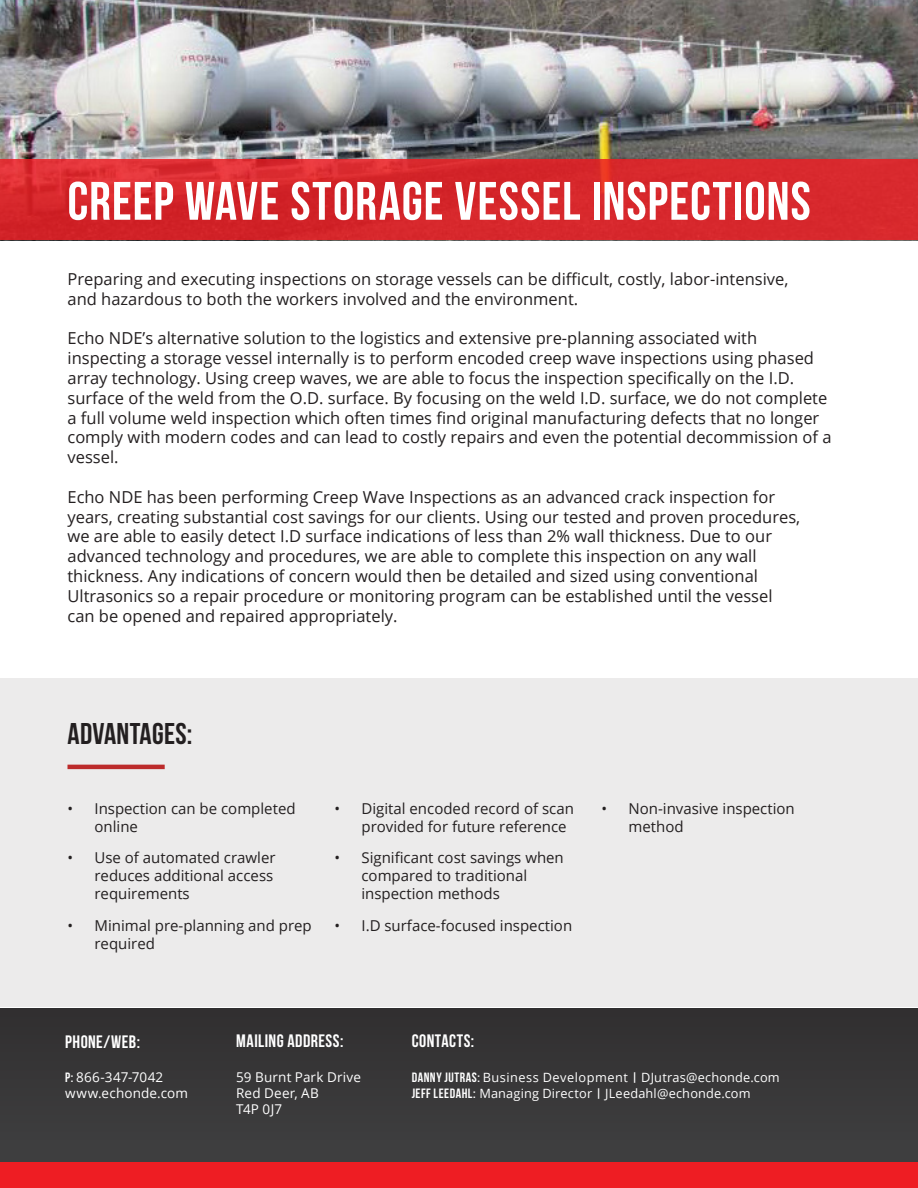
<style>
.page{position:relative;width:918px;height:1188px;background:#fff}
.page>*{position:absolute;margin:0;border:0;box-sizing:border-box;transform-origin:0 0}
.t1{font:700 54px "Bebas Neue";letter-spacing:.02em;color:#fff}
.t2{font:700 30px "Bebas Neue";letter-spacing:.01em;color:#231f20}
.t3{font:700 18px "Bebas Neue";letter-spacing:.025em;color:#fff}
.t4{font:16.5px/19.8px "Open Sans";color:#231f20}
.t5{font:15px/18px "Open Sans";color:#231f20}
.t6{font:13.5px/16.2px "Open Sans";letter-spacing:.015em;color:#fff}
.t7{font:12.75px/16.2px "Open Sans";letter-spacing:.015em;color:#fff}
.s1{font-family:"Bebas Neue";font-weight:700}
.s2{font-family:"Bebas Neue";font-weight:700;font-size:13.5px}
</style>
<div class="page">
<div style="left:0;top:1008px;width:918px;height:180px;background:#383738"></div>
<div style="left:0;top:1163px;width:918px;height:25px;background:#ee1d23"></div>
<div style="left:0;top:678px;width:918px;height:329px;background:#ecebeb"></div>
<img style="left:0;top:0;width:918px;height:160px">
<div style="left:0;top:160px;width:918px;height:80px;background:#d7272c"></div>
<hr style="left:68px;top:765px;width:97px;height:4px;background:#bc2b2b">
<p class="t1" style="left:68px;top:171px;width:745px">CREEP WAVE STORAGE VESSEL INSPECTIONS</p>
<p class="t4" style="left:68px;top:269px;width:722px">Preparing and executing inspections on storage vessels can be difficult, costly, labor-intensive, and hazardous to both the workers involved and the environment.</p>
<p class="t4" style="left:68px;top:328px;width:766px">Echo NDE’s alternative solution to the logistics and extensive pre-planning associated with inspecting a storage vessel internally is to perform encoded creep wave inspections using phased array technology. Using creep waves, we are able to focus the inspection specifically on the I.D. surface of the weld from the O.D. surface. By focusing on the weld I.D. surface, we do not complete a full volume weld inspection which often times find original manufacturing defects that no longer comply with modern codes and can lead to costly repairs and even the potential decommission of a vessel.</p>
<p class="t4" style="left:68px;top:486px;width:734px">Echo NDE has been performing Creep Wave Inspections as an advanced crack inspection for years, creating substantial cost savings for our clients. Using our tested and proven procedures, we are able to easily detect I.D surface indications of less than 2% wall thickness. Due to our advanced technology and procedures, we are able to complete this inspection on any wall thickness. Any indications of concern would then be detailed and sized using conventional Ultrasonics so a repair procedure or monitoring program can be established until the vessel can be opened and repaired appropriately.</p>
<p class="t2" style="left:68px;top:717px;width:127px">ADVANTAGES:</p>
<p class="t5" style="left:94px;top:799px;width:203px;text-indent:-27px">• Inspection can be completed online</p>
<p class="t5" style="left:94px;top:848px;width:183px;text-indent:-27px">• Use of automated crawler reduces additional access requirements</p>
<p class="t5" style="left:94px;top:916px;width:219px;text-indent:-27px">• Minimal pre-planning and prep required</p>
<p class="t5" style="left:362px;top:799px;width:214px;text-indent:-27px">• Digital encoded record of scan provided for future reference</p>
<p class="t5" style="left:362px;top:848px;width:204px;text-indent:-27px">• Significant cost savings when compared to traditional inspection methods</p>
<p class="t5" style="left:334px;top:916px;width:239px">• I.D surface-focused inspection</p>
<p class="t5" style="left:628px;top:799px;width:168px;text-indent:-27px">• Non-invasive inspection method</p>
<p class="t3" style="left:65px;top:1032px;width:76px">PHONE/WEB:</p>
<p class="t6" style="left:65px;top:1069px;width:124px"><span class="s1">P:</span> 866-347-7042 www.echonde.com</p>
<p class="t3" style="left:236px;top:1031px;width:109px">MAILING ADDRESS:</p>
<p class="t6" style="left:236px;top:1068px;width:126px">59 Burnt Park Drive<br>Red Deer, AB<br>T4P 0J7</p>
<p class="t3" style="left:412px;top:1031px;width:64px">CONTACTS:</p>
<p class="t7" style="left:412px;top:1069px;width:370px"><span class="s2">DANNY JUTRAS:</span> Business Development <span class="s1">|</span> DJutras@echonde.com<br><span class="s2">JEFF LEEDAHL:</span> Managing Director <span class="s1">|</span> JLeedahl@echonde.com</p>
</div>
